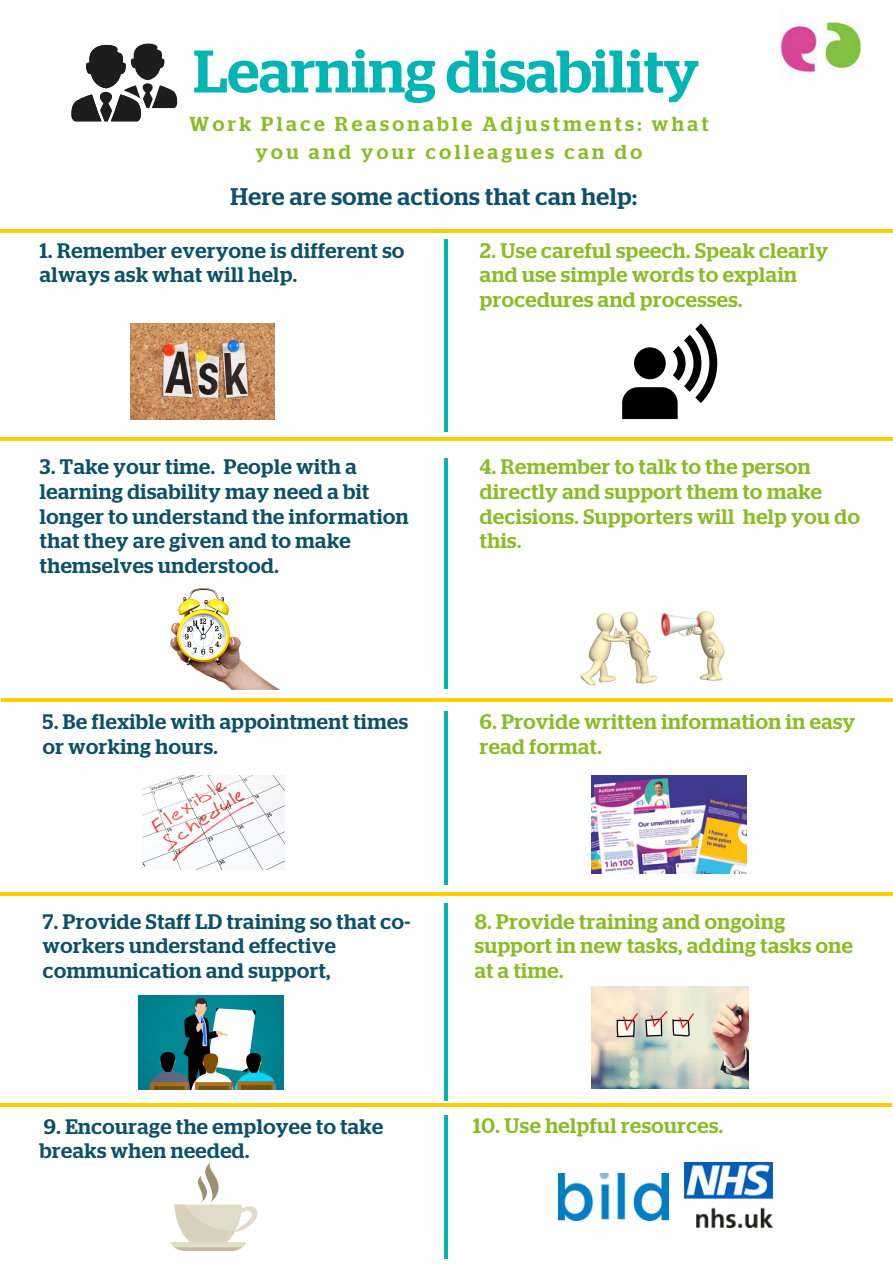
<style>
.page{position:relative;width:893px;height:1264px;background:#fff}
.page>*{position:absolute;margin:0;border:0;box-sizing:border-box;transform-origin:0 0}
.t1{font:500 59.85px "Stag";color:#00b5b4}
.t2{font:500 24px "Stag";letter-spacing:.025em;color:#0c5069}
.t3{font:500 21px/24.8px "Stag";letter-spacing:.025em;color:#0c5069}
.t4{font:500 21px/24.8px "Stag";letter-spacing:.025em;color:#8abc25}
.t5{font:500 20.25px/28px "Stag";letter-spacing:.17em;color:#8abc25;text-align:center}
</style>
<div class="page">
<hr style="left:0;top:230px;width:892px;height:3px;background:#fc0">
<hr style="left:0;top:437px;width:892px;height:3px;background:#fc0">
<hr style="left:2px;top:698px;width:890px;height:4px;background:#fc0">
<hr style="left:0;top:892px;width:892px;height:3px;background:#fc0">
<hr style="left:0;top:1103px;width:891px;height:3px;background:#fc0">
<hr style="left:444px;top:458px;width:4px;height:230px;background:#00b5b4">
<img style="left:139px;top:995px;width:145px;height:94px">
<img style="left:131px;top:323px;width:143px;height:96px">
<svg style="left:622px;top:323px;width:96px;height:96px"></svg>
<img style="left:171px;top:588px;width:109px;height:102px">
<img style="left:580px;top:611px;width:145px;height:74px">
<img style="left:142px;top:775px;width:142px;height:94px">
<img style="left:591px;top:775px;width:155px;height:98px">
<img style="left:591px;top:986px;width:157px;height:102px">
<svg style="left:171px;top:1162px;width:87px;height:88px"></svg>
<img style="left:558px;top:1173px;width:110px;height:47px">
<img style="left:684px;top:1162px;width:89px;height:65px">
<svg style="left:71px;top:43px;width:107px;height:78px"></svg>
<img style="left:825px;top:23px;width:35px;height:46px">
<img style="left:780px;top:26px;width:36px;height:47px">
<hr style="left:444px;top:902px;width:4px;height:198px;background:#00b5b4">
<hr style="left:444px;top:711px;width:4px;height:173px;background:#00b5b4">
<hr style="left:445px;top:239px;width:3px;height:193px;background:#00b5b4">
<hr style="left:444px;top:1115px;width:4px;height:144px;background:#00b5b4">
<h1 class="t1" style="left:193px;top:45px;width:507px">Learning disability</h1>
<p class="t5" style="left:190px;top:110px;width:520px">Work Place Reasonable Adjustments: what you and your colleagues can do</p>
<p class="t2" style="left:230px;top:185px;width:408px">Here are some actions that can help:</p>
<p class="t3" style="left:40px;top:239px;width:366px">1. Remember everyone is different so always ask what will help.</p>
<p class="t4" style="left:480px;top:239px;width:350px">2. Use careful speech. Speak clearly and use simple words to explain procedures and processes.</p>
<p class="t3" style="left:40px;top:455px;width:370px">3. Take your time. People with a learning disability may need a bit longer to understand the information that they are given and to make themselves understood.</p>
<p class="t4" style="left:480px;top:455px;width:381px">4. Remember to talk to the person directly and support them to make decisions. Supporters will help you do this.</p>
<p class="t3" style="left:43px;top:710px;width:366px">5. Be flexible with appointment times or working hours.</p>
<p class="t4" style="left:480px;top:710px;width:377px">6. Provide written information in easy read format.</p>
<p class="t3" style="left:43px;top:910px;width:369px">7. Provide Staff LD training so that co&shy;workers understand effective communication and support,</p>
<p class="t4" style="left:474px;top:910px;width:379px">8. Provide training and ongoing support in new tasks, adding tasks one at a time.</p>
<p class="t3" style="left:40px;top:1114px;width:345px">9. Encourage the employee to take breaks when needed.</p>
<p class="t4" style="left:473px;top:1114px;width:251px">10. Use helpful resources.</p>
</div>
